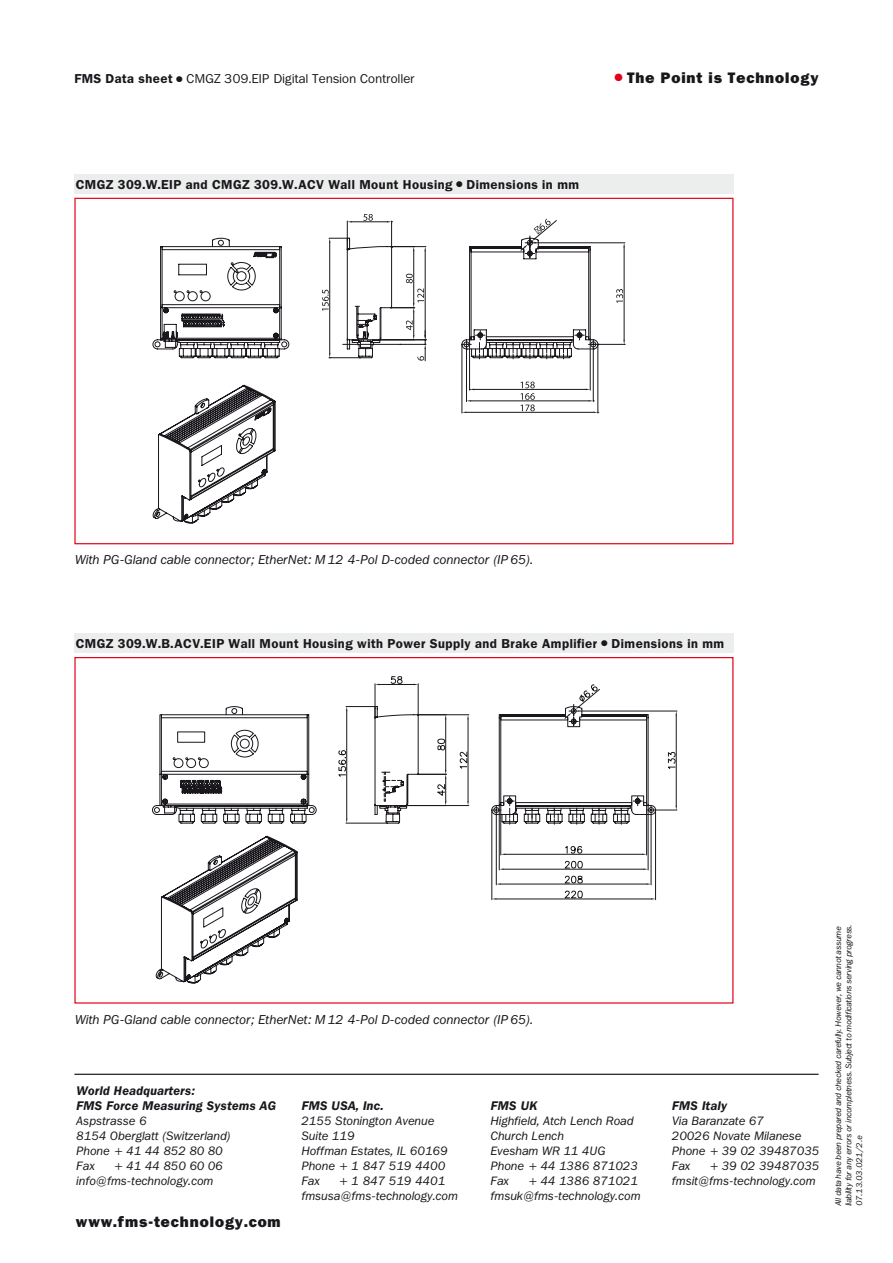
<style>
.page{position:relative;width:893px;height:1263px;background:#fff}
.page>*{position:absolute;margin:0;border:0;box-sizing:border-box;transform-origin:0 0}
.t1{font:800 15px "Franklin ITCBQ";letter-spacing:.06em;color:#1a171c}
.t2{font:600 12.75px "Franklin ITCBQ";letter-spacing:.04em;color:#1a171c}
.t3{font:italic 12.75px "Franklin ITCBQ";letter-spacing:.025em;color:#1a171c}
.t4{font:12.75px "Franklin ITCBQ";letter-spacing:.025em;color:#1a171c}
.t5{font:italic 600 12.3px/15.3px "Franklin ITCBQ";letter-spacing:.025em;color:#1a171c}
.t6{font:italic 12px/15px "Franklin ITCBQ";letter-spacing:.025em;color:#1a171c}
.t7{font:italic 8.25px/10.5px "Franklin ITCBQ";letter-spacing:-.005em;color:#1a171c}
.s1{font-weight:600}
.s2{color:#e2001a}
</style>
<div class="page">
<hr style="left:892px;top:176px;width:1px;height:61px;background:#e2001a">
<hr style="left:74px;top:1074px;width:745px;height:1px;background:#1a171c">
<div style="left:74px;top:174px;width:659px;height:19px;background:#eceded"></div>
<hr style="left:590px;top:340px;width:1px;height:50px;background:#1a171c">
<hr style="left:469px;top:340px;width:1px;height:50px;background:#1a171c">
<hr style="left:474px;top:389px;width:112px;height:1px;background:#1a171c">
<hr style="left:466px;top:349px;width:1px;height:53px;background:#1a171c">
<hr style="left:593px;top:349px;width:1px;height:53px;background:#1a171c">
<hr style="left:471px;top:401px;width:118px;height:1px;background:#1a171c">
<hr style="left:462px;top:344px;width:1px;height:69px;background:#1a171c">
<hr style="left:598px;top:344px;width:1px;height:69px;background:#1a171c">
<hr style="left:466px;top:412px;width:127px;height:1px;background:#1a171c">
<svg style="left:521px;top:382px;width:14px;height:29px"></svg>
<svg style="left:462px;top:219px;width:163px;height:140px"></svg>
<svg style="left:426px;top:238px;width:163px;height:120px"></svg>
<svg style="left:153px;top:214px;width:273px;height:308px"></svg>
<div style="left:74px;top:634px;width:659px;height:19px;background:#eceded"></div>
<svg style="left:152px;top:805px;width:4px;height:10px"></svg>
<svg style="left:156px;top:714px;width:244px;height:269px"></svg>
<hr style="left:379px;top:684px;width:35px;height:1px;background:#1a171c">
<hr style="left:418px;top:684px;width:1px;height:31px;background:#1a171c">
<hr style="left:375px;top:684px;width:1px;height:34px;background:#1a171c">
<svg style="left:390px;top:676px;width:13px;height:8px"></svg>
<hr style="left:346px;top:823px;width:41px;height:1px;background:#1a171c">
<svg style="left:491px;top:684px;width:186px;height:216px"></svg>
<svg style="left:160px;top:706px;width:496px;height:117px"></svg>
<svg style="left:382px;top:772px;width:22px;height:30px"></svg>
<svg style="left:181px;top:780px;width:41px;height:13px"></svg>
<p class="t4" style="left:74px;top:72px;width:342px"><span class="s1">FMS Data sheet</span> ● CMGZ 309.EIP Digital Tension Controller</p>
<p class="t1" style="left:614px;top:69px;width:206px"><span class="s2">●</span> The Point is Technology</p>
<p class="t2" style="left:76px;top:177px;width:505px">CMGZ 309.W.EIP and CMGZ 309.W.ACV Wall Mount Housing ● Dimensions in mm</p>
<p class="t3" style="left:74px;top:553px;width:460px">With PG-Gland cable connector; EtherNet: M 12 4-Pol D-coded connector (IP 65).</p>
<p class="t2" style="left:76px;top:636px;width:650px">CMGZ 309.W.B.ACV.EIP Wall Mount Housing with Power Supply and Brake Amplifier ● Dimensions in mm</p>
<p class="t3" style="left:74px;top:1012px;width:460px">With PG-Gland cable connector; EtherNet: M 12 4-Pol D-coded connector (IP 65).</p>
<p class="t5" style="left:76px;top:1083px;width:201px">World Headquarters:<br>FMS Force Measuring Systems AG</p>
<p class="t6" style="left:76px;top:1114px;width:156px">Aspstrasse 6<br>8154 Oberglatt (Switzerland)<br>Phone + 41 44 852 80 80<br>Fax</p>
<p class="t6" style="left:76px;top:1159px;width:148px;text-indent:38px">+ 41 44 850 60 06 info@fms-technology.com</p>
<p class="t1" style="left:76px;top:1213px;width:206px">www.fms-technology.com</p>
<p class="t5" style="left:301px;top:1099px;width:83px">FMS USA, Inc.</p>
<p class="t6" style="left:301px;top:1114px;width:147px">2155 Stonington Avenue<br>Suite 119<br>Hoffman Estates, IL 60169<br>Phone + 1 847 519 4400<br>Fax</p>
<p class="t6" style="left:301px;top:1174px;width:158px;text-indent:38px">+ 1 847 519 4401 fmsusa@fms-technology.com</p>
<p class="t5" style="left:490px;top:1099px;width:48px">FMS UK</p>
<p class="t6" style="left:490px;top:1114px;width:149px">Highfield, Atch Lench Road<br>Church Lench<br>Evesham WR 11 4UG<br>Phone + 44 1386 871023<br>Fax</p>
<p class="t6" style="left:490px;top:1174px;width:151px;text-align:right">+ 44 1386 871021 fmsuk@fms-technology.com</p>
<p class="t5" style="left:671px;top:1099px;width:56px">FMS Italy</p>
<p class="t6" style="left:671px;top:1114px;width:149px">Via Baranzate 67<br>20026 Novate Milanese<br>Phone + 39 02 39487035<br>Fax</p>
<p class="t6" style="left:671px;top:1159px;width:149px;text-indent:38px">+ 39 02 39487035 fmsit@fms-technology.com</p>
<p class="t7" style="left:833px;top:1206px;width:283px;rotate:-90deg">All data have been prepared and checked carefully. However, we cannot assume liability for any errors or incompletness. Subject to modifications serving progress.<br>07.13.03.021/2.e</p>
</div>
